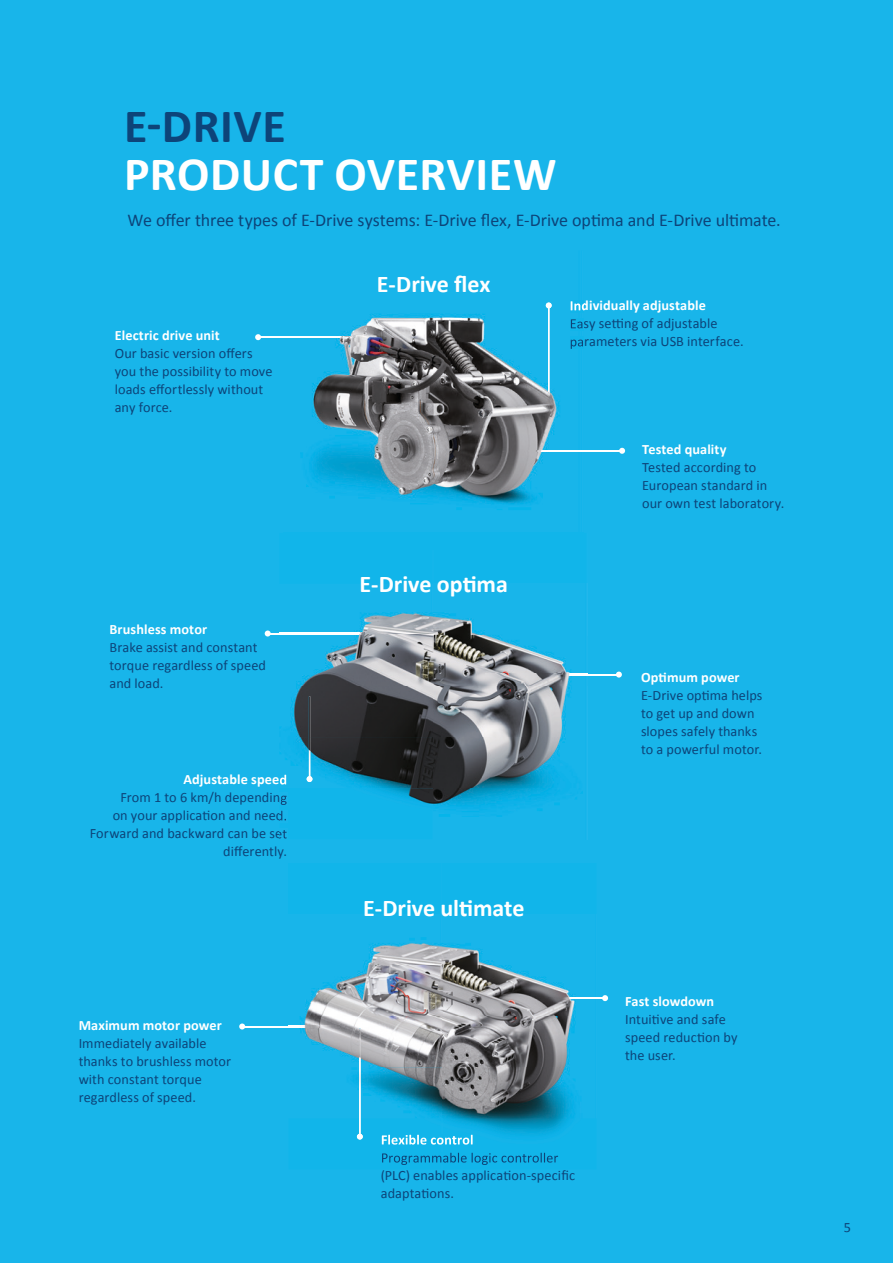
<style>
.page{position:relative;width:893px;height:1263px;background:#18b5ea}
.page>*{position:absolute;margin:0;border:0;box-sizing:border-box;transform-origin:0 0}
.t1{font:700 48px "Calibri";letter-spacing:.01em;color:#fff}
.t2{font:700 48px "Calibri";letter-spacing:.01em;color:#0d4479}
.t3{font:700 24px "Calibri";letter-spacing:-.005em;color:#fff}
.t4{font:18px "Calibri";letter-spacing:-.005em;color:#0d4479}
.t5{font:14.25px/18px "Calibri";letter-spacing:.005em;color:#0d4479}
.t6{font:700 14.25px "Calibri";letter-spacing:.01em;color:#fff}
</style>
<div class="page">
<hr style="left:486px;top:674px;width:133px;height:1px;background:#fff">
<svg style="left:616px;top:672px;width:6px;height:6px"></svg>
<hr style="left:525px;top:450px;width:97px;height:1px;background:#fff">
<svg style="left:619px;top:448px;width:6px;height:6px"></svg>
<hr style="left:268px;top:633px;width:97px;height:1px;background:#fff">
<svg style="left:265px;top:630px;width:6px;height:6px"></svg>
<hr style="left:258px;top:336px;width:97px;height:2px;background:#fff">
<svg style="left:255px;top:334px;width:6px;height:6px"></svg>
<img style="left:279px;top:612px;width:309px;height:227px">
<img style="left:486px;top:674px;width:102px;height:1px">
<img style="left:309px;top:696px;width:1px;height:80px">
<svg style="left:307px;top:776px;width:6px;height:6px"></svg>
<img style="left:279px;top:633px;width:86px;height:1px">
<svg style="left:279px;top:775px;width:8px;height:30px"></svg>
<svg style="left:279px;top:811px;width:8px;height:12px"></svg>
<svg style="left:279px;top:829px;width:8px;height:9px"></svg>
<img style="left:300px;top:301px;width:283px;height:209px">
<img style="left:525px;top:450px;width:58px;height:1px">
<img style="left:548px;top:308px;width:1px;height:88px">
<svg style="left:546px;top:302px;width:6px;height:6px"></svg>
<img style="left:300px;top:336px;width:55px;height:2px">
<svg style="left:571px;top:301px;width:12px;height:12px"></svg>
<svg style="left:571px;top:319px;width:12px;height:12px"></svg>
<svg style="left:571px;top:337px;width:12px;height:12px"></svg>
<hr style="left:548px;top:997px;width:57px;height:2px;background:#fff">
<svg style="left:602px;top:995px;width:6px;height:6px"></svg>
<hr style="left:242px;top:1026px;width:97px;height:1px;background:#fff">
<svg style="left:239px;top:1023px;width:6px;height:6px"></svg>
<img style="left:288px;top:937px;width:288px;height:216px">
<img style="left:548px;top:997px;width:28px;height:2px">
<img style="left:359px;top:1029px;width:2px;height:104px">
<svg style="left:357px;top:1133px;width:6px;height:6px"></svg>
<img style="left:288px;top:1026px;width:51px;height:1px">
<img style="left:382px;top:1135px;width:91px;height:9px">
<img style="left:382px;top:1153px;width:176px;height:12px">
<h1 class="t2" style="left:124px;top:96px;width:163px">E-DRIVE</h1>
<h1 class="t1" style="left:124px;top:144px;width:434px">PRODUCT OVERVIEW</h1>
<p class="t4" style="left:128px;top:209px;width:655px">We offer three types of E-Drive systems: E-Drive flex, E-Drive optima and E-Drive ultimate.</p>
<p class="t6" style="left:115px;top:326px;width:106px">Electric drive unit</p>
<p class="t5" style="left:115px;top:345px;width:159px">Our basic version offers you the possibility to move loads effortlessly without any force.</p>
<p class="t6" style="left:109px;top:620px;width:99px">Brushless motor</p>
<p class="t5" style="left:109px;top:639px;width:158px">Brake assist and constant torque regardless of speed and load.</p>
<p class="t6" style="left:183px;top:770px;width:105px">Adjustable speed</p>
<p class="t5" style="left:90px;top:789px;width:199px;text-align:right">From 1 to 6 km/h depending<br>on your application and need.<br>Forward and backward can be set differently.</p>
<p class="t6" style="left:79px;top:1016px;width:145px">Maximum motor power</p>
<p class="t5" style="left:79px;top:1035px;width:154px">Immediately available thanks to brushless motor with constant torque regardless of speed.</p>
<h2 class="t3" style="left:377px;top:269px;width:115px">E-Drive flex</h2>
<h2 class="t3" style="left:360px;top:569px;width:150px">E-Drive optima</h2>
<p class="t6" style="left:570px;top:296px;width:138px">Individually adjustable</p>
<p class="t5" style="left:570px;top:315px;width:175px">Easy setting of adjustable parameters via USB interface.</p>
<p class="t6" style="left:642px;top:440px;width:86px">Tested quality</p>
<p class="t5" style="left:642px;top:459px;width:144px">Tested according to<br>European standard in our own test laboratory.</p>
<p class="t6" style="left:641px;top:668px;width:100px">Optimum power</p>
<p class="t5" style="left:641px;top:687px;width:123px">E-Drive optima helps to get up and down slopes safely thanks to a powerful motor.</p>
<h2 class="t3" style="left:363px;top:893px;width:163px">E-Drive ultimate</h2>
<p class="t6" style="left:625px;top:992px;width:91px">Fast slowdown</p>
<p class="t5" style="left:625px;top:1011px;width:114px">Intuitive and safe speed reduction by the user.</p>
<p class="t5" style="left:381px;top:1167px;width:196px">(PLC) enables application-specific adaptations.</p>
<p class="t5" style="left:844px;top:1218px;width:9px">5</p>
</div>
